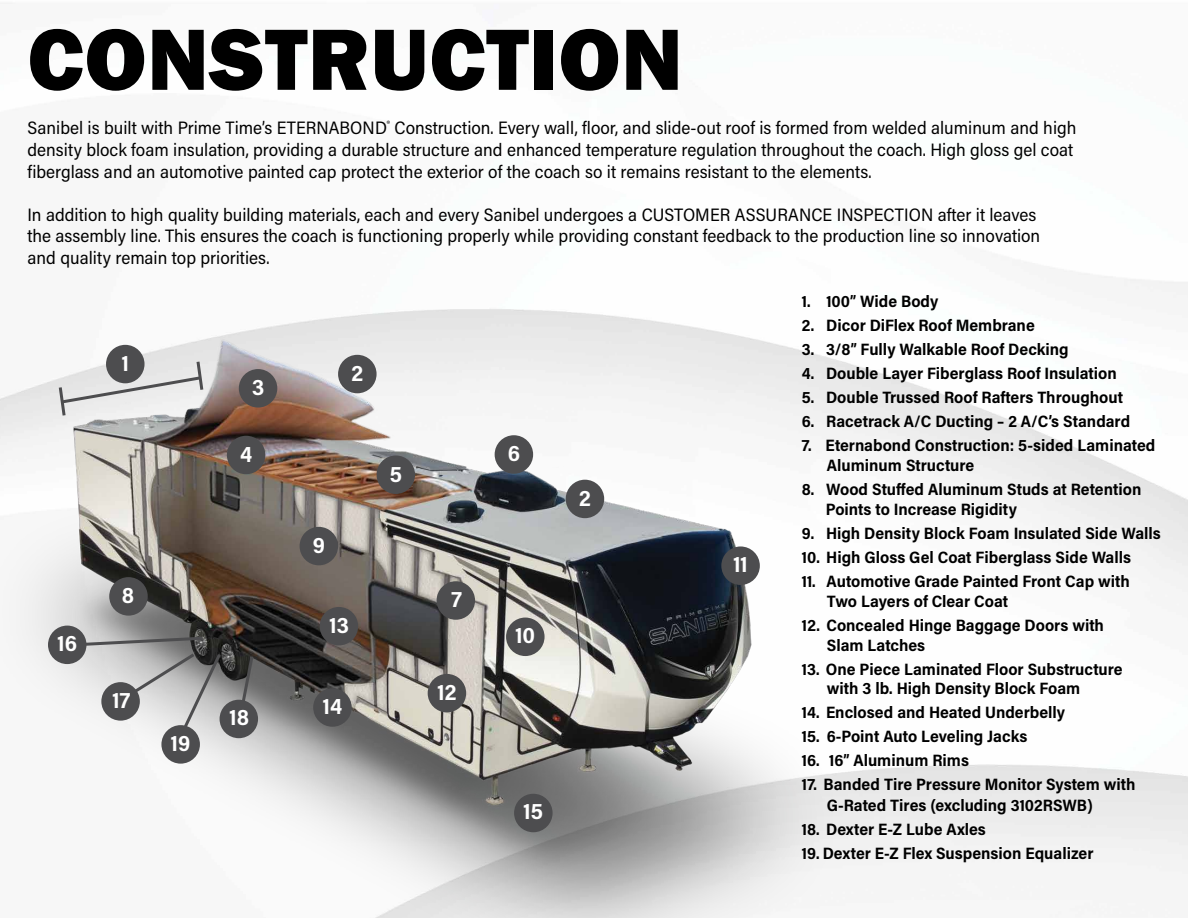
<style>
.page{position:relative;width:1188px;height:918px;background:#fff}
.page>*{position:absolute;margin:0;border:0;box-sizing:border-box;transform-origin:0 0}
.t1{font:800 90px "Franklin Gothic";letter-spacing:.005em;color:#000}
.t2{font:700 22.5px "Acumin Pro Semi Cond";letter-spacing:.01em;color:#fff}
.t3{font:18px/21.6px "Acumin Pro Semi Cond";color:#000}
.t4{font:700 16.5px/19.8px "Acumin Pro Semi Cond";color:#000}
</style>
<div class="page">
<img style="left:0;top:328px;width:933px;height:590px">
<div style="left:338px;top:355px;width:39px;height:38px;background:#4d4d4f;border-radius:50%"></div>
<div style="left:566px;top:480px;width:38px;height:38px;background:#4d4d4f;border-radius:50%"></div>
<div style="left:239px;top:369px;width:38px;height:39px;background:#4d4d4f;border-radius:50%"></div>
<div style="left:227px;top:436px;width:38px;height:38px;background:#4d4d4f;border-radius:50%"></div>
<div style="left:495px;top:435px;width:38px;height:39px;background:#4d4d4f;border-radius:50%"></div>
<div style="left:106px;top:345px;width:39px;height:38px;background:#4d4d4f;border-radius:50%"></div>
<div style="left:437px;top:581px;width:38px;height:39px;background:#4d4d4f;border-radius:50%"></div>
<div style="left:109px;top:577px;width:39px;height:39px;background:#4d4d4f;border-radius:50%"></div>
<div style="left:506px;top:618px;width:39px;height:38px;background:#4d4d4f;border-radius:50%"></div>
<div style="left:721px;top:546px;width:39px;height:39px;background:#4d4d4f;border-radius:50%"></div>
<div style="left:428px;top:674px;width:38px;height:38px;background:#4d4d4f;border-radius:50%"></div>
<div style="left:320px;top:607px;width:38px;height:38px;background:#4d4d4f;border-radius:50%"></div>
<div style="left:313px;top:688px;width:39px;height:39px;background:#4d4d4f;border-radius:50%"></div>
<div style="left:514px;top:794px;width:39px;height:38px;background:#4d4d4f;border-radius:50%"></div>
<div style="left:300px;top:527px;width:38px;height:38px;background:#4d4d4f;border-radius:50%"></div>
<div style="left:161px;top:725px;width:39px;height:39px;background:#4d4d4f;border-radius:50%"></div>
<svg style="left:237px;top:653px;width:18px;height:55px"></svg>
<div style="left:220px;top:700px;width:38px;height:38px;background:#4d4d4f;border-radius:50%"></div>
<svg style="left:69px;top:635px;width:154px;height:100px"></svg>
<svg style="left:57px;top:358px;width:148px;height:61px"></svg>
<div style="left:48px;top:626px;width:38px;height:38px;background:#4d4d4f;border-radius:50%"></div>
<div style="left:377px;top:455px;width:38px;height:39px;background:#4d4d4f;border-radius:50%"></div>
<h1 class="t1" style="left:28px;top:1px;width:657px">CONSTRUCTION</h1>
<p class="t3" style="left:28px;top:117px;width:1050px">Sanibel is built with Prime Time’s ETERNABOND<sup>®</sup> Construction. Every wall, floor, and slide-out roof is formed from welded aluminum and high density block foam insulation, providing a durable structure and enhanced temperature regulation throughout the coach. High gloss gel coat fiberglass and an automotive painted cap protect the exterior of the coach so it remains resistant to the elements.</p>
<p class="t3" style="left:28px;top:203px;width:1014px">In addition to high quality building materials, each and every Sanibel undergoes a CUSTOMER ASSURANCE INSPECTION after it leaves the assembly line. This ensures the coach is functioning properly while providing constant feedback to the production line so innovation and quality remain top priorities.</p>
<h2 class="t2" style="left:57px;top:628px;width:21px">16</h2>
<h2 class="t2" style="left:122px;top:347px;width:9px">1</h2>
<h2 class="t2" style="left:252px;top:371px;width:14px">3</h2>
<h2 class="t2" style="left:352px;top:357px;width:13px">2</h2>
<h2 class="t2" style="left:240px;top:438px;width:13px">4</h2>
<h2 class="t2" style="left:508px;top:438px;width:14px">6</h2>
<h2 class="t2" style="left:313px;top:529px;width:14px">9</h2>
<h2 class="t2" style="left:390px;top:458px;width:14px">5</h2>
<h2 class="t2" style="left:122px;top:580px;width:14px">8</h2>
<h2 class="t2" style="left:452px;top:584px;width:12px">7</h2>
<h2 class="t2" style="left:112px;top:684px;width:20px">17</h2>
<h2 class="t2" style="left:171px;top:727px;width:21px">19</h2>
<h2 class="t2" style="left:230px;top:702px;width:21px">18</h2>
<h2 class="t2" style="left:330px;top:609px;width:21px">13</h2>
<h2 class="t2" style="left:323px;top:690px;width:21px">14</h2>
<h2 class="t2" style="left:437px;top:676px;width:21px">12</h2>
<h2 class="t2" style="left:515px;top:620px;width:21px">10</h2>
<h2 class="t2" style="left:523px;top:796px;width:21px">15</h2>
<h2 class="t2" style="left:579px;top:482px;width:13px">2</h2>
<h2 class="t2" style="left:733px;top:548px;width:16px">11</h2>
<p class="t4" style="left:802px;top:291px;width:138px">1. 100” Wide Body</p>
<p class="t4" style="left:802px;top:315px;width:235px">2. Dicor DiFlex Roof Membrane</p>
<p class="t4" style="left:802px;top:339px;width:268px">3. 3/8” Fully Walkable Roof Decking</p>
<p class="t4" style="left:802px;top:363px;width:317px">4. Double Layer Fiberglass Roof Insulation</p>
<p class="t4" style="left:802px;top:387px;width:323px">5. Double Trussed Roof Rafters Throughout</p>
<p class="t4" style="left:802px;top:411px;width:330px">6. Racetrack A/C Ducting – 2 A/C’s Standard</p>
<p class="t4" style="left:827px;top:435px;width:330px;text-indent:-25px">7. Eternabond Construction: 5-sided Laminated<br>Aluminum Structure</p>
<p class="t4" style="left:826px;top:479px;width:317px;text-indent:-24px">8. Wood Stuffed Aluminum Studs at Retention<br>Points to Increase Rigidity</p>
<p class="t4" style="left:802px;top:523px;width:360px">9. High Density Block Foam Insulated Side Walls</p>
<p class="t4" style="left:802px;top:547px;width:331px">10. High Gloss Gel Coat Fiberglass Side Walls</p>
<p class="t4" style="left:827px;top:571px;width:304px;text-indent:-25px">11. Automotive Grade Painted Front Cap with<br>Two Layers of Clear Coat</p>
<p class="t4" style="left:827px;top:614px;width:279px;text-indent:-25px">12. Concealed Hinge Baggage Doors with<br>Slam Latches</p>
<p class="t4" style="left:827px;top:658px;width:297px;text-indent:-25px">13. One Piece Laminated Floor Substructure with 3 lb. High Density Block Foam</p>
<p class="t4" style="left:802px;top:702px;width:265px">14. Enclosed and Heated Underbelly</p>
<p class="t4" style="left:802px;top:726px;width:227px">15. 6-Point Auto Leveling Jacks</p>
<p class="t4" style="left:802px;top:750px;width:169px">16. 16” Aluminum Rims</p>
<p class="t4" style="left:827px;top:773px;width:310px;line-height:20.7px;text-indent:-25px">17. Banded Tire Pressure Monitor System with<br>G-Rated Tires (excluding 3102RSWB)</p>
<p class="t4" style="left:802px;top:819px;width:186px">18. Dexter E-Z Lube Axles</p>
<p class="t4" style="left:802px;top:843px;width:293px">19. Dexter E-Z Flex Suspension Equalizer</p>
</div>
